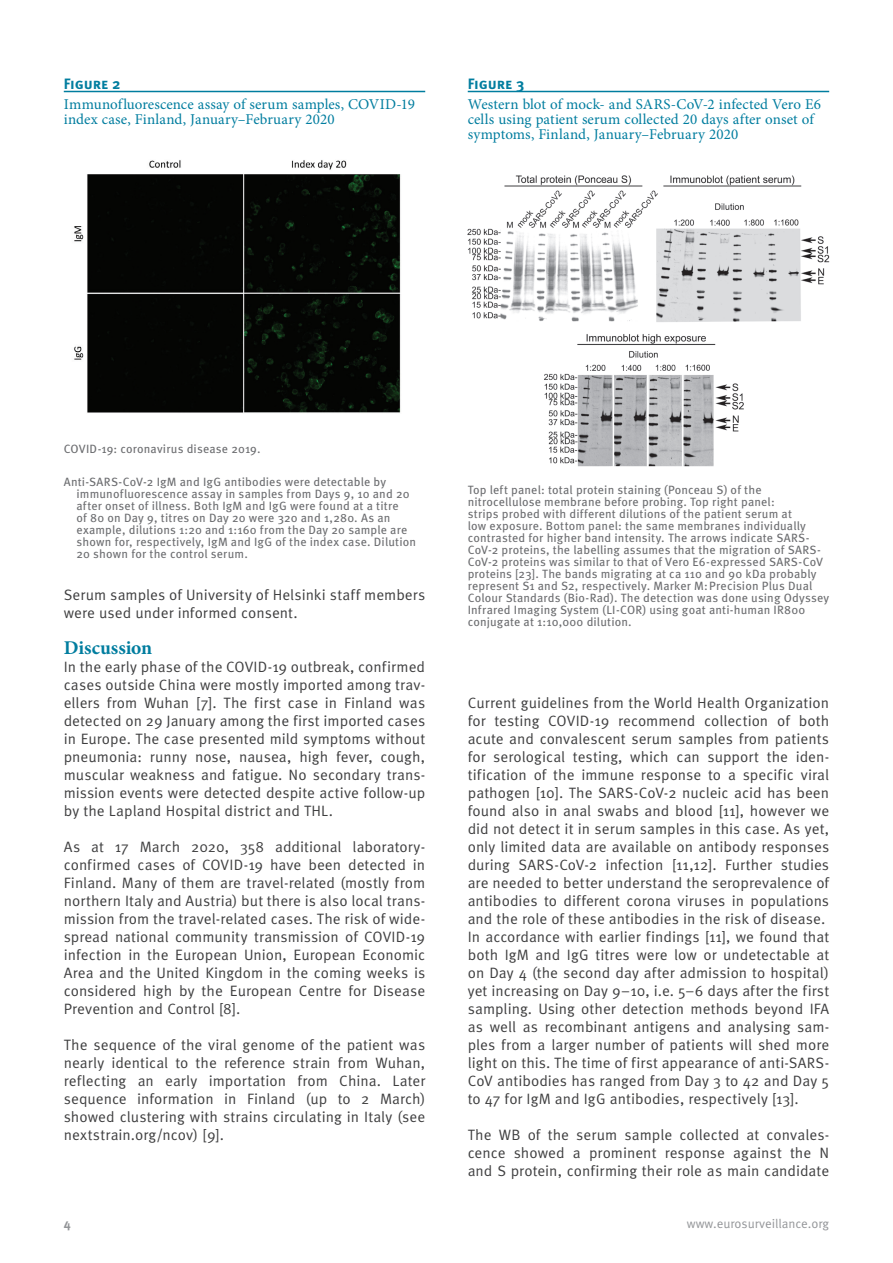
<style>
.page{position:relative;width:893px;height:1263px;background:#fff}
.page>*{position:absolute;margin:0;border:0;box-sizing:border-box;transform-origin:0 0}
.t1{font:700 19.5px "Minion Pro";color:#007d9f}
.t2{font:15px/18px "Meta Pro";color:#3e3e3f;text-align:justify}
.t3{font:15px/15px "Minion Pro";letter-spacing:.01em;color:#007d9f}
.t4{font:700 15px "Meta Pro";letter-spacing:-.005em;color:#007d9f}
.t5{font:12.75px "Meta Pro";color:#939598}
.t6{font:700 12.75px "Meta Pro";color:#939598}
.t7{font:12px/12px "Meta Pro";letter-spacing:.01em;color:#6c6d70}
</style>
<div class="page">
<hr style="left:64px;top:91px;width:361px;height:1px;background:#007d9f">
<img style="left:74px;top:160px;width:327px;height:253px">
<hr style="left:468px;top:91px;width:361px;height:1px;background:#007d9f">
<img style="left:468px;top:176px;width:361px;height:291px">
<p class="t4" style="left:64px;top:74px;width:58px">Figure 2</p>
<p class="t3" style="left:64px;top:97px;width:353px">Immunofluorescence assay of serum samples, COVID-19 index case, Finland, January–February 2020</p>
<p class="t4" style="left:468px;top:74px;width:58px">Figure 3</p>
<p class="t3" style="left:468px;top:97px;width:355px">Western blot of mock- and SARS-CoV-2 infected Vero E6 cells using patient serum collected 20 days after onset of symptoms, Finland, January–February 2020</p>
<p class="t7" style="left:64px;top:443px;width:198px">COVID-19: coronavirus disease 2019.</p>
<p class="t7" style="left:77px;top:476px;width:341px;text-indent:-13px">Anti-SARS-CoV-2 IgM and IgG antibodies were detectable by immunofluorescence assay in samples from Days 9, 10 and 20 after onset of illness. Both IgM and IgG were found at a titre<br>of 80 on Day 9, titres on Day 20 were 320 and 1,280. As an example, dilutions 1:20 and 1:160 from the Day 20 sample are shown for, respectively, IgM and IgG of the index case. Dilution 20 shown for the control serum.</p>
<p class="t2" style="left:64px;top:586px;width:363px">Serum samples of University of Helsinki staff members were used under informed consent.</p>
<h1 class="t1" style="left:64px;top:634px;width:90px">Discussion</h1>
<p class="t2" style="left:64px;top:658px;width:363px">In the early phase of the COVID-19 outbreak, confirmed cases outside China were mostly imported among trav&shy;ellers from Wuhan [7]. The first case in Finland was detected on 29 January among the first imported cases in Europe. The case presented mild symptoms without pneumonia: runny nose, nausea, high fever, cough, muscular weakness and fatigue. No secondary trans&shy;mission events were detected despite active follow-up by the Lapland Hospital district and THL.</p>
<p class="t2" style="left:64px;top:838px;width:363px">As at 17 March 2020, 358 additional laboratory&shy;confirmed cases of COVID-19 have been detected in Finland. Many of them are travel-related (mostly from northern Italy and Austria) but there is also local trans&shy;mission from the travel-related cases. The risk of wide&shy;spread national community transmission of COVID-19 infection in the European Union, European Economic Area and the United Kingdom in the coming weeks is considered high by the European Centre for Disease Prevention and Control [8].</p>
<p class="t2" style="left:64px;top:1036px;width:363px">The sequence of the viral genome of the patient was nearly identical to the reference strain from Wuhan, reflecting an early importation from China. Later sequence information in Finland (up to 2 March) showed clustering with strains circulating in Italy (see nextstrain.org/ncov) [9].</p>
<p class="t7" style="left:468px;top:484px;width:363px">Top left panel: total protein staining (Ponceau S) of the nitrocellulose membrane before probing. Top right panel:<br>strips probed with different dilutions of the patient serum at<br>low exposure. Bottom panel: the same membranes individually contrasted for higher band intensity. The arrows indicate SARS-CoV-2 proteins, the labelling assumes that the migration of SARS-CoV-2 proteins was similar to that of Vero E6-expressed SARS-CoV proteins [23]. The bands migrating at ca 110 and 90 kDa probably represent S1 and S2, respectively. Marker M:Precision Plus Dual Colour Standards (Bio-Rad). The detection was done using Odyssey Infrared Imaging System (LI-COR) using goat anti-human IR800 conjugate at 1:10,000 dilution.</p>
<p class="t2" style="left:468px;top:694px;width:363px;text-align:left">Current guidelines from the World Health Organization for testing COVID-19 recommend collection of both acute and convalescent serum samples from patients for serological testing, which can support the iden&shy;tification of the immune response to a specific viral pathogen [10]. The SARS-CoV-2 nucleic acid has been found also in anal swabs and blood [11], however we did not detect it in serum samples in this case. As yet, only limited data are available on antibody responses during SARS-CoV-2 infection [11,12]. Further studies are needed to better understand the seroprevalence of antibodies to different corona viruses in populations and the role of these antibodies in the risk of disease.<br>In accordance with earlier findings [11], we found that both IgM and IgG titres were low or undetectable at on Day 4 (the second day after admission to hospital) yet increasing on Day 9–10, i.e. 5–6 days after the first sampling. Using other detection methods beyond IFA as well as recombinant antigens and analysing sam&shy;ples from a larger number of patients will shed more light on this. The time of first appearance of anti-SARS-CoV antibodies has ranged from Day 3 to 42 and Day 5 to 47 for IgM and IgG antibodies, respectively [13].</p>
<p class="t2" style="left:468px;top:1126px;width:363px">The WB of the serum sample collected at convales&shy;cence showed a prominent response against the N and S protein, confirming their role as main candidate</p>
<p class="t6" style="left:64px;top:1215px;width:8px">4</p>
<p class="t5" style="left:687px;top:1215px;width:144px">www.eurosurveillance.org</p>
</div>
